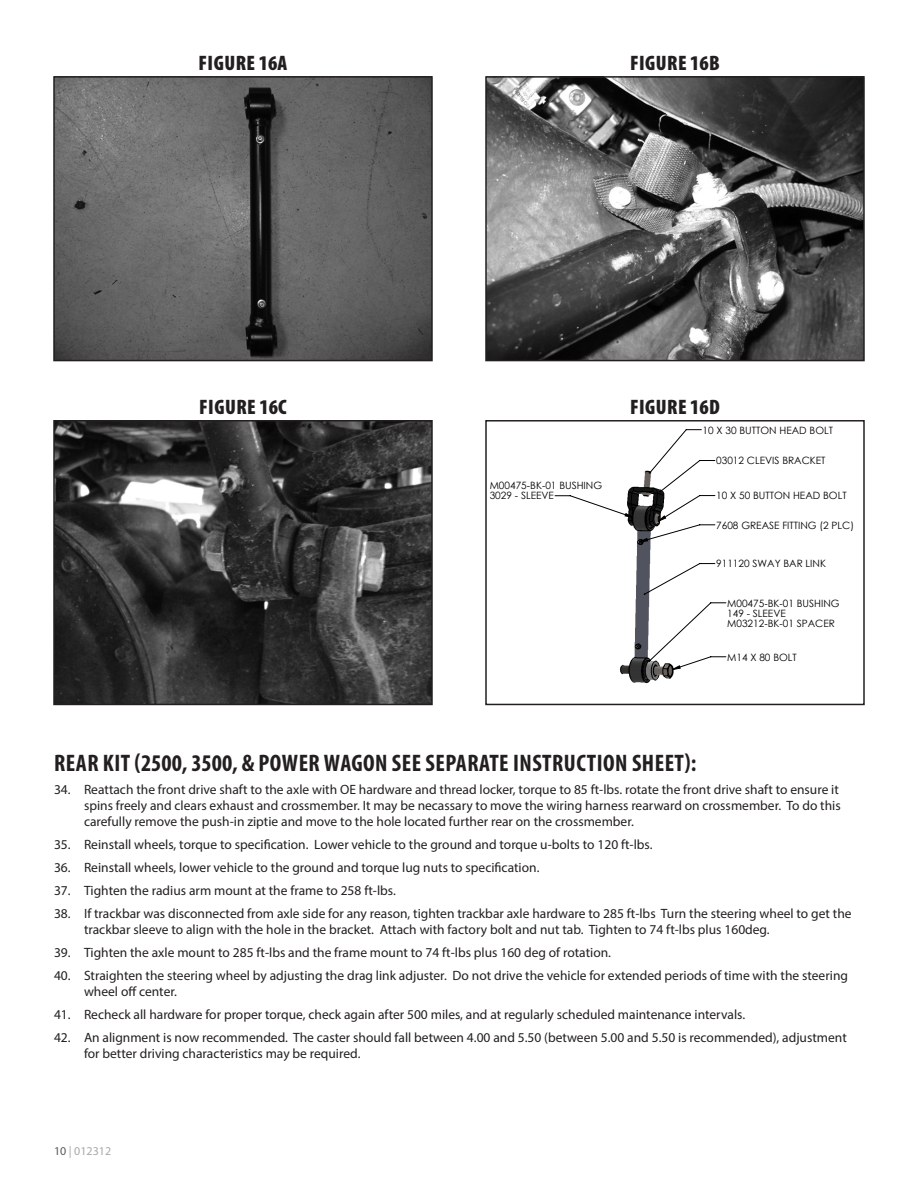
<style>
.page{position:relative;width:918px;height:1188px;background:#fff}
.page>*{position:absolute;margin:0;border:0;box-sizing:border-box;transform-origin:0 0}
.Headline{font:700 condensed 24px "Myriad Pro";letter-spacing:.02em;color:#231f20}
.Photo-Caption{font:900 condensed 21px "Myriad Pro";letter-spacing:.02em;color:#231f20}
.t1{font:13.5px/16.2px "Myriad Pro";color:#231f20}
.t2{font:12px "Myriad Pro";color:#a8a9ad}
.t3{font:10.05px/9.9px "Century Gothic";color:#000}
.s1{color:#57585a}
</style>
<div class="page">
<img style="left:56px;top:79px;width:374px;height:279px">
<div style="left:53px;top:76px;width:380px;height:285px;border:2px solid #231f20"></div>
<img style="left:488px;top:79px;width:374px;height:279px">
<div style="left:485px;top:76px;width:380px;height:285px;border:2px solid #231f20"></div>
<img style="left:56px;top:423px;width:374px;height:279px">
<div style="left:53px;top:420px;width:380px;height:285px;border:2px solid #231f20"></div>
<img style="left:620px;top:670px;width:54px;height:14px">
<svg style="left:555px;top:429px;width:171px;height:241px"></svg>
<div style="left:485px;top:420px;width:380px;height:285px;border:2px solid #231f20"></div>
<p class="Photo-Caption" style="left:199px;top:51px;width:90px">FIGURE 16A</p>
<p class="Photo-Caption" style="left:630px;top:51px;width:91px">FIGURE 16B</p>
<p class="Photo-Caption" style="left:199px;top:395px;width:89px">FIGURE 16C</p>
<p class="Photo-Caption" style="left:630px;top:395px;width:91px">FIGURE 16D</p>
<p class="t3" style="left:490px;top:481px;width:114px">M00475-BK-01 BUSHING<br>3029 - SLEEVE</p>
<p class="t3" style="left:703px;top:425px;width:132px">10 X 30 BUTTON HEAD BOLT</p>
<p class="t3" style="left:716px;top:456px;width:111px">03012 CLEVIS BRACKET</p>
<p class="t3" style="left:716px;top:491px;width:132px">10 X 50 BUTTON HEAD BOLT</p>
<p class="t3" style="left:716px;top:520px;width:139px">7608 GREASE FITTING (2 PLC)</p>
<p class="t3" style="left:716px;top:559px;width:111px">911120 SWAY BAR LINK</p>
<p class="t3" style="left:727px;top:598px;width:114px">M00475-BK-01 BUSHING<br>149 - SLEEVE<br>M03212-BK-01 SPACER</p>
<p class="t3" style="left:727px;top:652px;width:71px">M14 X 80 BOLT</p>
<p class="Headline" style="left:54px;top:748px;width:644px">REAR KIT (2500, 3500, &amp; POWER WAGON SEE SEPARATE INSTRUCTION SHEET):</p>
<p class="t1" style="left:84px;top:781px;width:758px;text-indent:-30px">34. Reattach the front drive shaft to the axle with OE hardware and thread locker, torque to 85 ft-lbs. rotate the front drive shaft to ensure it spins freely and clears exhaust and crossmember. It may be necassary to move the wiring harness rearward on crossmember. To do this carefully remove the push-in ziptie and move to the hole located further rear on the crossmember.</p>
<p class="t1" style="left:54px;top:836px;width:600px">35. Reinstall wheels, torque to specification. Lower vehicle to the ground and torque u-bolts to 120 ft-lbs.</p>
<p class="t1" style="left:54px;top:859px;width:487px">36. Reinstall wheels, lower vehicle to the ground and torque lug nuts to specification.</p>
<p class="t1" style="left:54px;top:882px;width:343px">37. Tighten the radius arm mount at the frame to 258 ft-lbs.</p>
<p class="t1" style="left:84px;top:905px;width:769px;text-indent:-30px">38. If trackbar was disconnected from axle side for any reason, tighten trackbar axle hardware to 285 ft-lbs Turn the steering wheel to get the trackbar sleeve to align with the hole in the bracket. Attach with factory bolt and nut tab. Tighten to 74 ft-lbs plus 160deg.</p>
<p class="t1" style="left:54px;top:944px;width:559px">39. Tighten the axle mount to 285 ft-lbs and the frame mount to 74 ft-lbs plus 160 deg of rotation.</p>
<p class="t1" style="left:84px;top:967px;width:766px;text-indent:-30px">40. Straighten the steering wheel by adjusting the drag link adjuster. Do not drive the vehicle for extended periods of time with the steering wheel off center.</p>
<p class="t1" style="left:54px;top:1007px;width:693px">41. Recheck all hardware for proper torque, check again after 500 miles, and at regularly scheduled maintenance intervals.</p>
<p class="t1" style="left:84px;top:1029px;width:764px;text-indent:-30px">42. An alignment is now recommended. The caster should fall between 4.00 and 5.50 (between 5.00 and 5.50 is recommended), adjustment for better driving characteristics may be required.</p>
<p class="t2" style="left:54px;top:1143px;width:59px"><span class="s1">10</span> | 012312</p>
</div>
